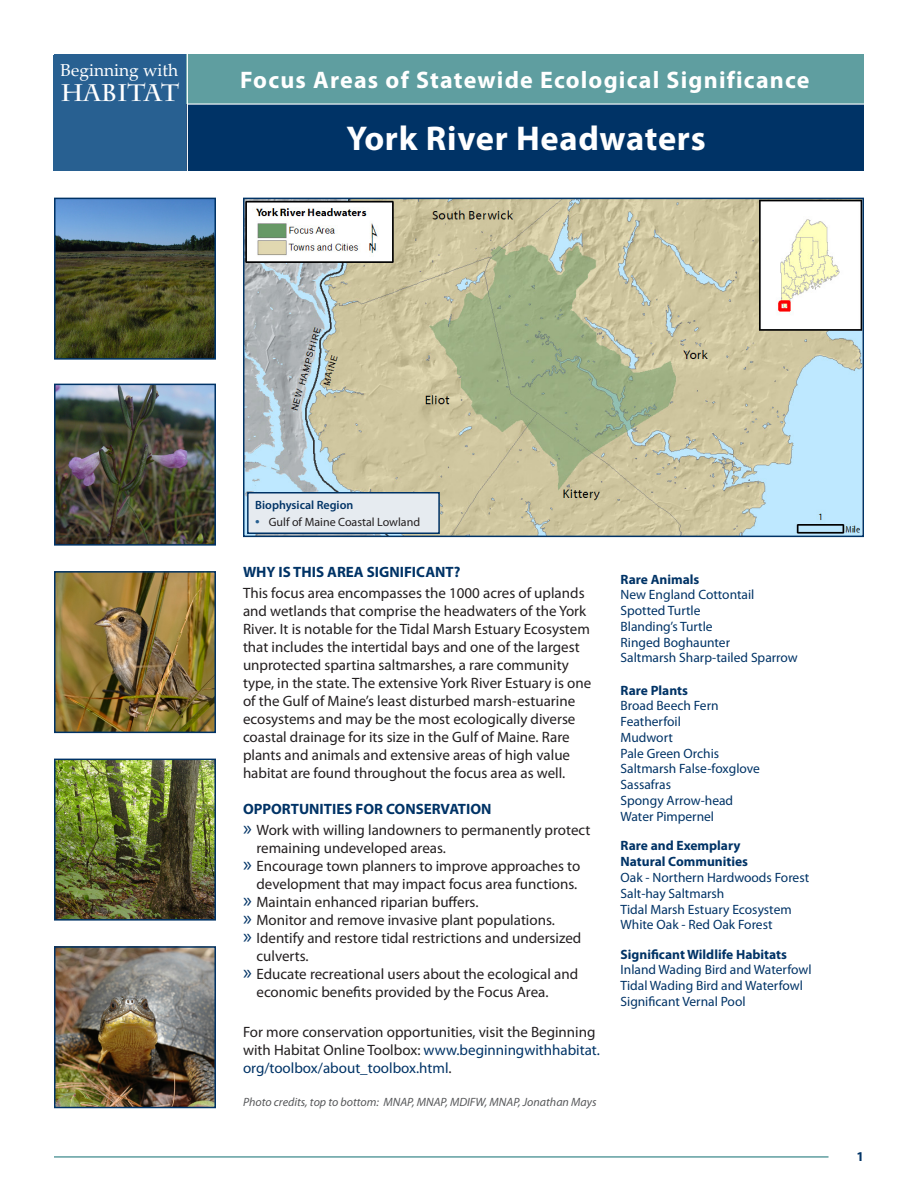
<style>
.page{position:relative;width:918px;height:1188px;background:#fff}
.page>*{position:absolute;margin:0;border:0;box-sizing:border-box;transform-origin:0 0}
.t1{font:700 34.5px "Myriad Pro";letter-spacing:.02em;color:#fff}
.t2{font:700 24px "Myriad Pro";letter-spacing:.05em;color:#fff}
.numbered_list{font:700 23.85px "Charlemagne Std";color:#fff}
.numbered_list-2{font:17.1px "Palatino Linotype";color:#fff}
.Page_1_-_Paragraph{font:15px/18px "Myriad Pro";color:#231f20}
.Bulllets{font:15px/18px "Myriad Pro";color:#231f20}
.Heading_1{font:700 15px "Myriad Pro";color:#036}
.Species_lists{font:13.5px "Myriad Pro";color:#036}
.Species_list_-_headi{font:13.5px "Myriad Pro";color:#036}
.Species_list_-_headi-2{font:700 13.5px "Myriad Pro";color:#036}
.Page_number{font:700 13.5px "Myriad Pro";color:#036}
.Caption-_Left_Justif{font:italic 12px "Myriad Pro";color:#57585a}
.Box_-_bullets{font:12px "Myriad Pro";color:#231f20}
.Box_-_Heading{font:600 12px "Myriad Pro";color:#036}
.s1{font-size:16.5px;color:#286091}
.s2{font-size:21px;color:#036}
.s3{color:#036}
</style>
<div class="page">
<hr style="left:54px;top:1156px;width:775px;height:2px;background:#5f9ea0">
<div style="left:54px;top:54px;width:810px;height:51px;background:#5f9ea0"></div>
<div style="left:54px;top:104px;width:810px;height:67px;background:#036"></div>
<img style="left:57px;top:574px;width:156px;height:156px">
<div style="left:54px;top:571px;width:162px;height:162px;border:2px solid #036"></div>
<img style="left:57px;top:201px;width:156px;height:156px">
<div style="left:54px;top:198px;width:162px;height:162px;border:2px solid #036"></div>
<img style="left:57px;top:762px;width:156px;height:156px">
<div style="left:54px;top:759px;width:162px;height:162px;border:2px solid #036"></div>
<img style="left:57px;top:387px;width:156px;height:156px">
<div style="left:54px;top:384px;width:162px;height:162px;border:2px solid #036"></div>
<img style="left:57px;top:949px;width:156px;height:156px">
<div style="left:54px;top:946px;width:162px;height:162px;border:2px solid #036"></div>
<hr style="left:187px;top:54px;width:1px;height:119px;background:#fff">
<hr style="left:187px;top:104px;width:682px;height:1px;background:#fff">
<img style="left:246px;top:201px;width:615px;height:333px">
<div style="left:243px;top:198px;width:621px;height:339px;border:2px solid #036"></div>
<div style="left:53px;top:55px;width:133px;height:116px;background:#286091"></div>
<div style="left:248px;top:493px;width:191px;height:40px;background:#e6ebf0"></div>
<div style="left:247px;top:492px;width:193px;height:42px;border:2px solid #036"></div>
<p class="numbered_list-2" style="left:60px;top:58px;width:119px">Beginning with</p>
<p class="numbered_list" style="left:60px;top:79px;width:120px">Habitat</p>
<p class="t2" style="left:240px;top:64px;width:571px">Focus Areas of Statewide Ecological Significance</p>
<p class="t1" style="left:347px;top:116px;width:361px">York River Headwaters</p>
<p class="Box_-_Heading" style="left:255px;top:498px;width:100px">Biophysical Region</p>
<p class="Box_-_bullets" style="left:255px;top:514px;width:166px"><span class="s1">•</span> Gulf of Maine Coastal Lowland</p>
<p class="Heading_1" style="left:243px;top:562px;width:219px">WHY IS THIS AREA SIGNIFICANT?</p>
<p class="Page_1_-_Paragraph" style="left:243px;top:584px;width:350px">This focus area encompasses the 1000 acres of uplands and wetlands that comprise the headwaters of the York River. It is notable for the Tidal Marsh Estuary Ecosystem that includes the intertidal bays and one of the largest unprotected spartina saltmarshes, a rare community type, in the state. The extensive York River Estuary is one of the Gulf of Maine’s least disturbed marsh-estuarine ecosystems and may be the most ecologically diverse coastal drainage for its size in the Gulf of Maine. Rare plants and animals and extensive areas of high value habitat are found throughout the focus area as well.</p>
<p class="Heading_1" style="left:243px;top:799px;width:250px">OPPORTUNITIES FOR CONSERVATION</p>
<p class="Bulllets" style="left:256px;top:821px;width:335px;text-indent:-14px"><span class="s2">»</span> Work with willing landowners to permanently protect remaining undeveloped areas.</p>
<p class="Bulllets" style="left:243px;top:857px;width:339px;text-align:right"><span class="s2">»</span> Encourage town planners to improve approaches to development that may impact focus area functions.</p>
<p class="Bulllets" style="left:243px;top:893px;width:237px"><span class="s2">»</span> Maintain enhanced riparian buffers.</p>
<p class="Bulllets" style="left:243px;top:911px;width:313px"><span class="s2">»</span> Monitor and remove invasive plant populations.</p>
<p class="Bulllets" style="left:256px;top:929px;width:326px;text-indent:-14px"><span class="s2">»</span> Identify and restore tidal restrictions and undersized culverts.</p>
<p class="Bulllets" style="left:256px;top:965px;width:323px;text-indent:-14px"><span class="s2">»</span> Educate recreational users about the ecological and economic benefits provided by the Focus Area.</p>
<p class="Page_1_-_Paragraph" style="left:243px;top:1023px;width:358px">For more conservation opportunities, visit the Beginning with Habitat Online Toolbox: <span class="s3">www.beginningwithhabitat. org/toolbox/about_toolbox.html</span>.</p>
<p class="Caption-_Left_Justif" style="left:243px;top:1094px;width:355px">Photo credits, top to bottom: MNAP, MNAP, MDIFW, MNAP, Jonathan Mays</p>
<p class="Species_list_-_headi-2" style="left:621px;top:570px;width:80px">Rare Animals</p>
<p class="Species_list_-_headi" style="left:621px;top:586px;width:135px">New England Cottontail</p>
<p class="Species_list_-_headi" style="left:621px;top:602px;width:81px">Spotted Turtle</p>
<p class="Species_list_-_headi" style="left:621px;top:618px;width:94px">Blanding’s Turtle</p>
<p class="Species_list_-_headi" style="left:621px;top:634px;width:111px">Ringed Boghaunter</p>
<p class="Species_list_-_headi" style="left:621px;top:649px;width:179px">Saltmarsh Sharp-tailed Sparrow</p>
<p class="Species_list_-_headi-2" style="left:621px;top:681px;width:69px">Rare Plants</p>
<p class="Species_lists" style="left:621px;top:697px;width:100px">Broad Beech Fern</p>
<p class="Species_lists" style="left:621px;top:713px;width:62px">Featherfoil</p>
<p class="Species_lists" style="left:621px;top:729px;width:54px">Mudwort</p>
<p class="Species_lists" style="left:621px;top:745px;width:100px">Pale Green Orchis</p>
<p class="Species_lists" style="left:621px;top:760px;width:141px">Saltmarsh False-foxglove</p>
<p class="Species_lists" style="left:621px;top:776px;width:52px">Sassafras</p>
<p class="Species_lists" style="left:621px;top:792px;width:114px">Spongy Arrow-head</p>
<p class="Species_lists" style="left:621px;top:808px;width:95px">Water Pimpernel</p>
<p class="Species_list_-_headi-2" style="left:621px;top:836px;width:121px">Rare and Exemplary</p>
<p class="Species_list_-_headi-2" style="left:621px;top:853px;width:129px">Natural Communities</p>
<p class="Species_lists" style="left:621px;top:869px;width:190px">Oak - Northern Hardwoods Forest</p>
<p class="Species_lists" style="left:621px;top:885px;width:105px">Salt-hay Saltmarsh</p>
<p class="Species_lists" style="left:621px;top:901px;width:173px">Tidal Marsh Estuary Ecosystem</p>
<p class="Species_lists" style="left:621px;top:916px;width:154px">White Oak - Red Oak Forest</p>
<p class="Species_list_-_headi-2" style="left:621px;top:945px;width:168px">Significant Wildlife Habitats</p>
<p class="Species_lists" style="left:621px;top:961px;width:193px">Inland Wading Bird and Waterfowl</p>
<p class="Species_lists" style="left:621px;top:977px;width:184px">Tidal Wading Bird and Waterfowl</p>
<p class="Species_lists" style="left:621px;top:993px;width:127px">Significant Vernal Pool</p>
<p class="Page_number" style="left:857px;top:1148px;width:9px">1</p>
</div>
